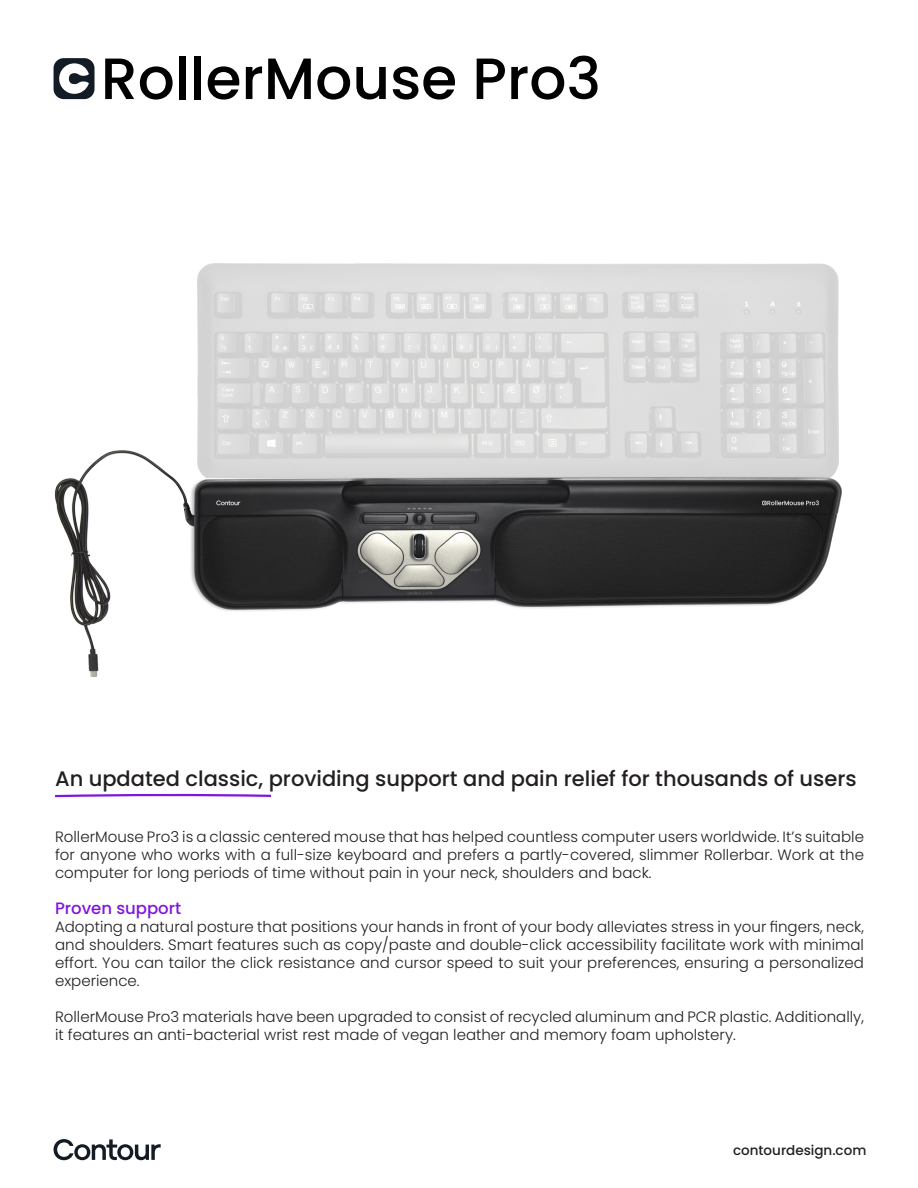
<style>
.page{position:relative;width:918px;height:1188px;background:#fff}
.page>*{position:absolute;margin:0;border:0;box-sizing:border-box;transform-origin:0 0}
.t1{font:500 58.2px "Poppins";color:#000}
.t2{font:500 21px "Poppins";color:#231f20}
.t3{font:500 16.5px "Poppins";color:#8016dd}
.t4{font:300 15px/18px "Poppins";color:#231f20;text-align:justify}
.t5{font:500 13.5px "Poppins";color:#231f20}
</style>
<div class="page">
<svg style="left:54px;top:1139px;width:107px;height:21px"></svg>
<svg style="left:55px;top:794px;width:216px;height:4px"></svg>
<div style="left:54px;top:58px;width:41px;height:41px;background:#131c25;border-radius:10px"></div>
<svg style="left:59px;top:63px;width:30px;height:31px"></svg>
<img style="left:54px;top:378px;width:788px;height:299px">
<img style="left:197px;top:263px;width:641px;height:214px">
<h1 class="t1" style="left:101px;top:45px;width:502px">RollerMouse Pro3</h1>
<h2 class="t2" style="left:55px;top:766px;width:803px">An updated classic, providing support and pain relief for thousands of users</h2>
<p class="t4" style="left:55px;top:828px;width:811px">RollerMouse Pro3 is a classic centered mouse that has helped countless computer users worldwide. It’s suitable for anyone who works with a full-size keyboard and prefers a partly-covered, slimmer Rollerbar. Work at the computer for long periods of time without pain in your neck, shoulders and back.</p>
<p class="t3" style="left:55px;top:899px;width:128px">Proven support</p>
<p class="t4" style="left:55px;top:918px;width:810px">Adopting a natural posture that positions your hands in front of your body alleviates stress in your fingers, neck, and shoulders. Smart features such as copy/paste and double-click accessibility facilitate work with minimal effort. You can tailor the click resistance and cursor speed to suit your preferences, ensuring a personalized experience.</p>
<p class="t4" style="left:55px;top:1008px;width:810px">RollerMouse Pro3 materials have been upgraded to consist of recycled aluminum and PCR plastic. Additionally, it features an anti-bacterial wrist rest made of vegan leather and memory foam upholstery.</p>
<p class="t5" style="left:733px;top:1142px;width:135px">contourdesign.com</p>
</div>
